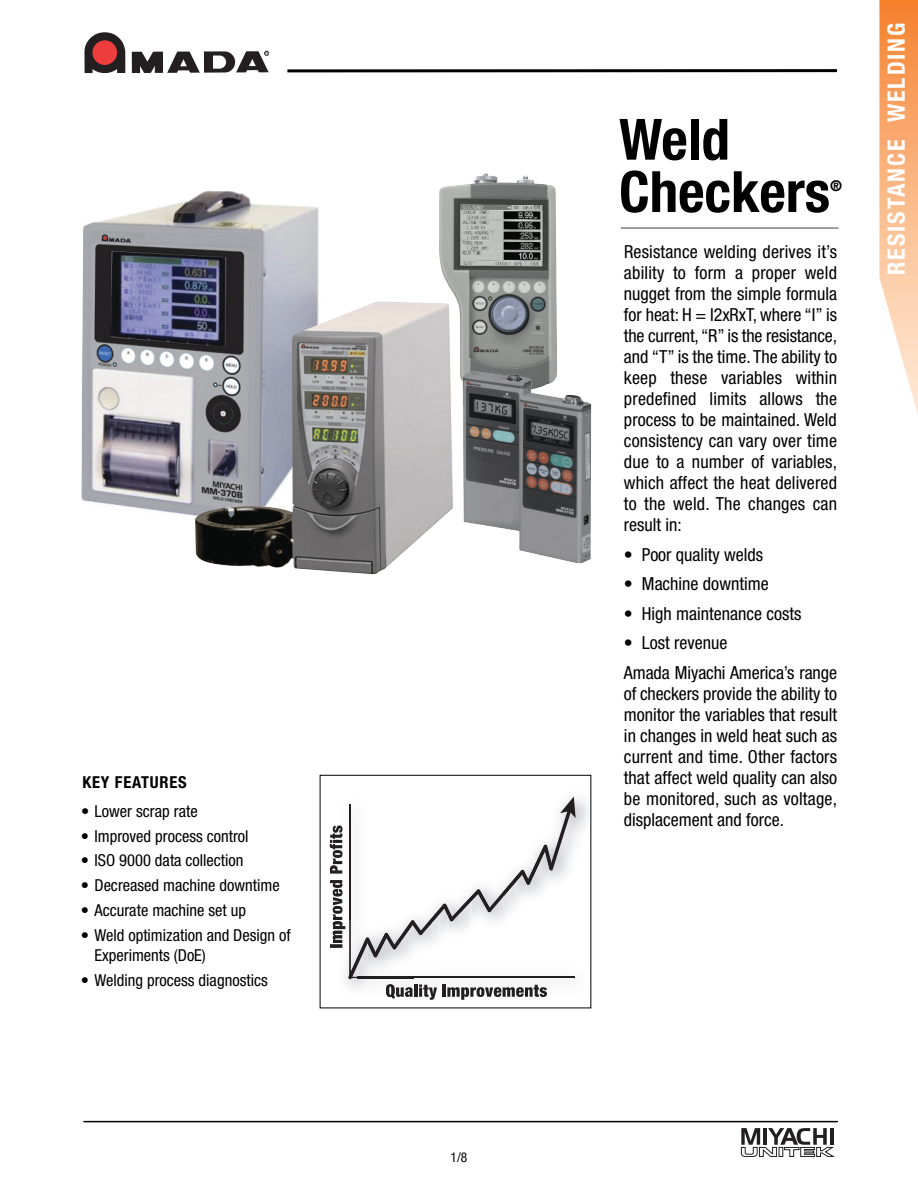
<style>
.page{position:relative;width:918px;height:1188px;background:#fff}
.page>*{position:absolute;margin:0;border:0;box-sizing:border-box;transform-origin:0 0}
.t1{font:700 condensed 57px/52.3px "Helvetica Neue";color:#000}
.t2{font:700 condensed 24px "Helvetica Neue";letter-spacing:.08em;color:#fff}
.t3{font:condensed 18px/21px "Helvetica Neue";color:#000;text-align:justify}
.t4{font:condensed 16.5px/19.5px "Helvetica Neue";color:#000}
.t5{font:700 condensed 16.5px "Helvetica Neue";letter-spacing:.05em;color:#000}
.t6{font:700 condensed 15px "Helvetica Neue";color:#000}
.t7{font:condensed 13.5px "Helvetica Neue";color:#000}
</style>
<div class="page">
<svg style="left:84px;top:32px;width:41px;height:41px;background:#7a4646"></svg>
<svg style="left:132px;top:51px;width:137px;height:22px"></svg>
<hr style="left:83px;top:1121px;width:755px;height:1px;background:#000">
<svg style="left:741px;top:1128px;width:94px;height:29px"></svg>
<hr style="left:830px;top:1128px;width:3px;height:17px;background:#231f20">
<img style="left:879px;top:0;width:39px;height:415px">
<hr style="left:287px;top:69px;width:550px;height:3px;background:#000">
<img style="left:81px;top:191px;width:238px;height:325px">
<hr style="left:621px;top:227px;width:217px;height:2px;background:#808080">
<svg style="left:330px;top:797px;width:248px;height:203px"></svg>
<img style="left:439px;top:173px;width:118px;height:129px">
<img style="left:195px;top:302px;width:396px;height:273px">
<p class="t5" style="left:82px;top:776px;width:106px">KEY FEATURES</p>
<p class="t4" style="left:81px;top:802px;width:118px">• Lower scrap rate</p>
<p class="t4" style="left:81px;top:827px;width:169px">• Improved process control</p>
<p class="t4" style="left:81px;top:852px;width:164px">• ISO 9000 data collection</p>
<p class="t4" style="left:81px;top:877px;width:200px">• Decreased machine downtime</p>
<p class="t4" style="left:81px;top:902px;width:167px">• Accurate machine set up</p>
<p class="t4" style="left:94px;top:927px;width:198px;text-indent:-14px">• Weld optimization and Design of<br>Experiments (DoE)</p>
<p class="t4" style="left:81px;top:971px;width:188px">• Welding process diagnostics</p>
<p class="t7" style="left:451px;top:1153px;width:18px">1/8</p>
<h1 class="t1" style="left:619px;top:118px;width:213px">Weld<br>Checkers</h1>
<p class="t6" style="left:830px;top:180px;width:13px">®</p>
<p class="t3" style="left:624px;top:243px;width:215px">Resistance welding derives it’s ability to form a proper weld nugget from the simple formula for heat: H = I2xRxT, where “I” is the current,“R” is the resistance, and “T” is the time.The ability to keep these variables within predefined limits allows the process to be maintained. Weld consistency can vary over time due to a number of variables, which affect the heat delivered to the weld. The changes can result in:</p>
<p class="t3" style="left:624px;top:545px;width:141px">• Poor quality welds</p>
<p class="t3" style="left:624px;top:575px;width:146px">• Machine downtime</p>
<p class="t3" style="left:624px;top:604px;width:179px">• High maintenance costs</p>
<p class="t3" style="left:624px;top:630px;width:215px;line-height:29.7px">• Lost revenue<br>Amada Miyachi America’s range</p>
<p class="t3" style="left:624px;top:685px;width:215px">of checkers provide the ability to monitor the variables that result in changes in weld heat such as current and time. Other factors that affect weld quality can also be monitored, such as voltage, displacement and force.</p>
<h2 class="t2" style="left:888px;top:275px;width:254px;rotate:-90deg">RESISTANCE WELDING</h2>
</div>
